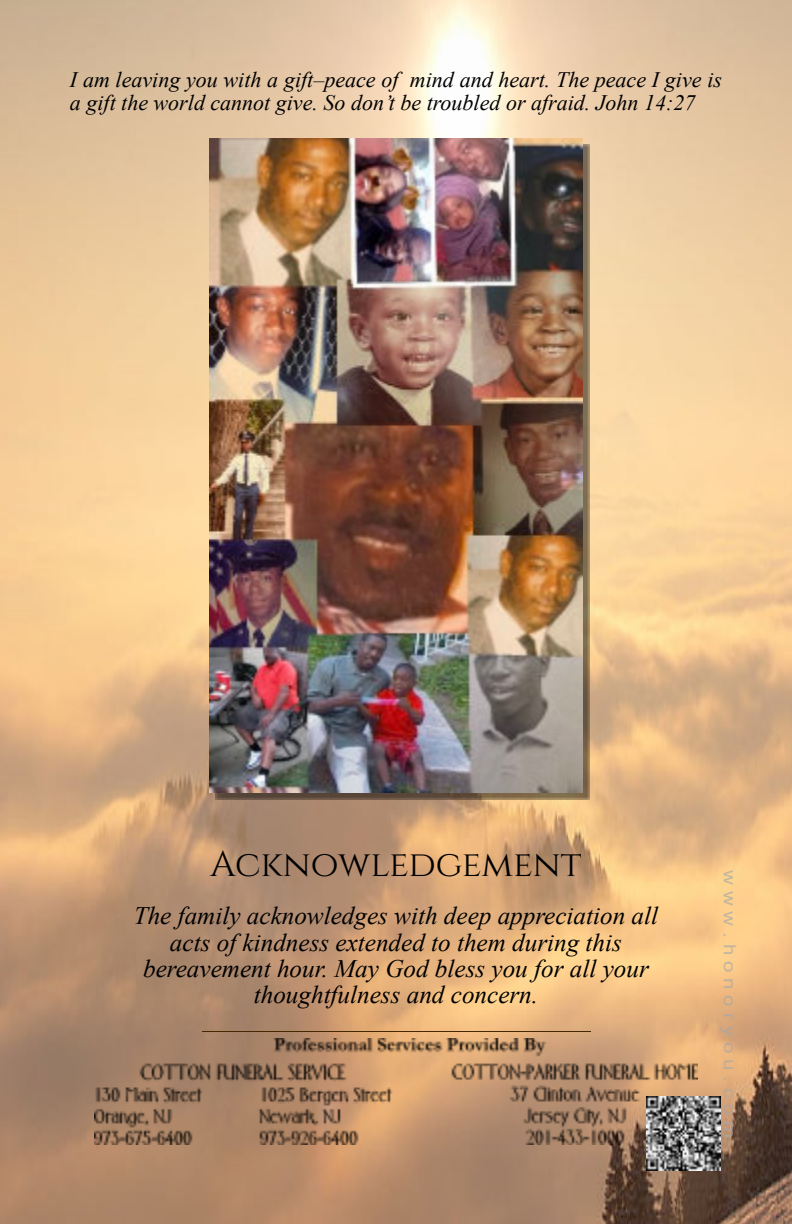
<style>
.page{position:relative;width:792px;height:1224px;background:#fff}
.page>*{position:absolute;margin:0;border:0;box-sizing:border-box;transform-origin:0 0}
.t1{font:36px "Cinzel";color:#000}
.t2{font:italic 25.2px/26.2px "Times New Roman";color:#000;text-align:center}
.t3{font:italic 22px/23px "Times New Roman";color:#000}
.t4{font:17.4px "Arial";letter-spacing:.285em;color:rgb(167 167 167/.68);scale:1.18 1}
</style>
<div class="page">
<img style="left:0;top:0;width:792px;height:1224px">
<hr style="left:202px;top:1031px;width:388px;height:1px;background:#452800">
<img style="left:94px;top:1039px;width:604px;height:106px">
<img style="left:215px;top:145px;width:374px;height:654px">
<img style="left:209px;top:139px;width:374px;height:654px">
<img style="left:646px;top:1096px;width:74px;height:74px">
<p class="t3" style="left:70px;top:71px;width:654px">I am leaving you with a gift–peace of mind and heart. The peace I give is a gift the world cannot give. So don’t be troubled or afraid. John 14:27</p>
<h1 class="t1" style="left:210px;top:847px;width:373px">Acknowledgement</h1>
<p class="t2" style="left:134px;top:905px;width:526px">The family acknowledges with deep appreciation all acts of kindness extended to them during this bereavement hour. May God bless you for all your thoughtfulness and concern.</p>
<p class="t4" style="left:736px;top:870px;width:229px;rotate:90deg">www.honoryou.com</p>
</div>
